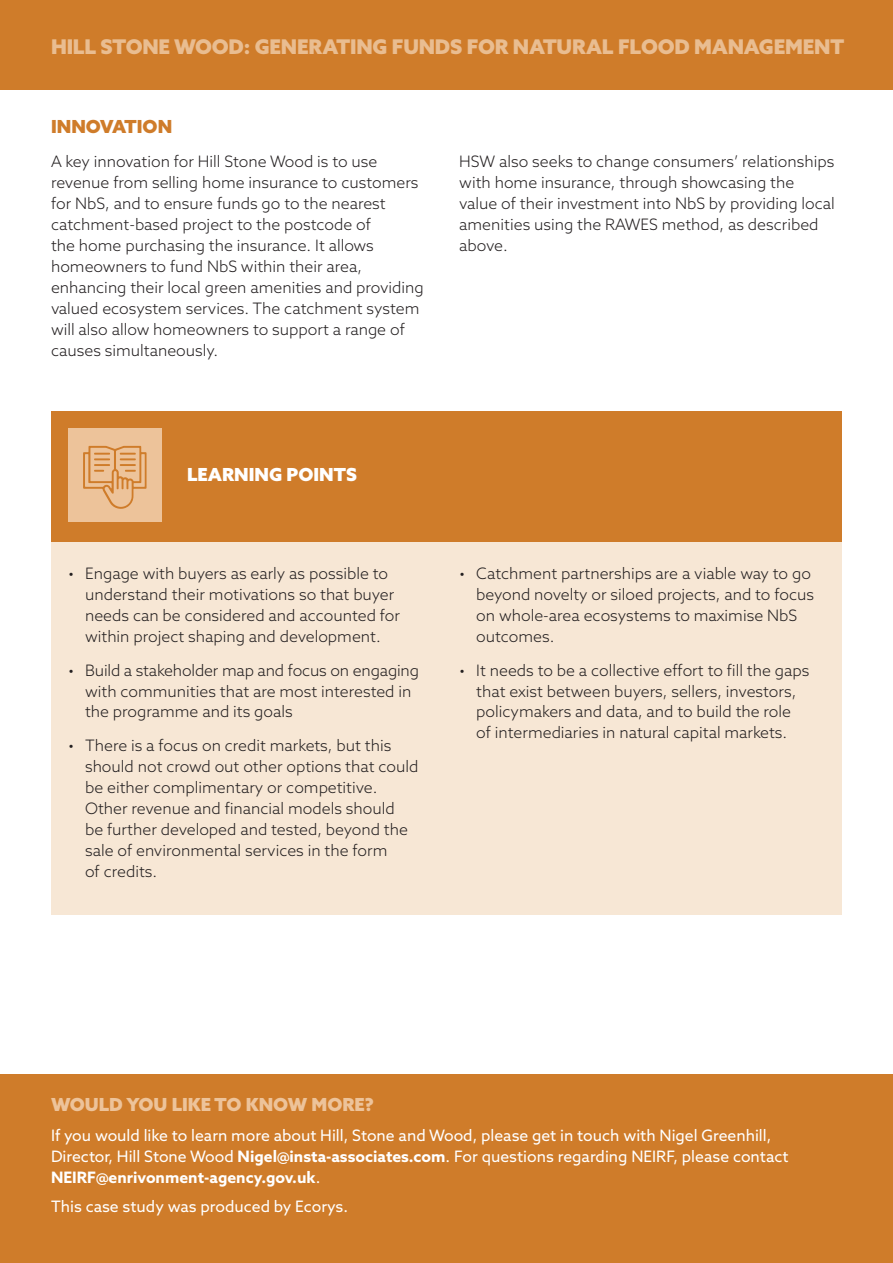
<style>
.page{position:relative;width:893px;height:1263px;background:#fff}
.page>*{position:absolute;margin:0;border:0;box-sizing:border-box;transform-origin:0 0}
.t1{font:900 20.25px "Azo Sans";letter-spacing:-.01em;color:#e9bd91}
.t2{font:900 18px "Azo Sans";color:#edc39a}
.t3{font:900 18px "Azo Sans";color:#fff}
.t4{font:900 18px "Azo Sans";color:#cf7c2a}
.t5{font:300 15.75px/21px "Azo Sans";color:#231f20}
.t6{font:15.75px/21px "Azo Sans";color:#fff}
.s1{font-weight:700}
</style>
<div class="page">
<div style="left:0;top:0;width:893px;height:89px;background:#cf7c2a"></div>
<div style="left:0;top:1074px;width:893px;height:189px;background:#cf7c2a"></div>
<div style="left:51px;top:411px;width:791px;height:503px;background:#f7e7d5"></div>
<div style="left:51px;top:411px;width:791px;height:130px;background:#cf7c2a"></div>
<div style="left:68px;top:428px;width:94px;height:94px;background:#edc39a"></div>
<svg style="left:83px;top:446px;width:64px;height:63px"></svg>
<p class="t1" style="left:51px;top:33px;width:795px">HILL STONE WOOD: GENERATING FUNDS FOR NATURAL FLOOD MANAGEMENT</p>
<p class="t4" style="left:51px;top:115px;width:123px">INNOVATION</p>
<p class="t5" style="left:51px;top:151px;width:374px">A key innovation for Hill Stone Wood is to use revenue from selling home insurance to customers for NbS, and to ensure funds go to the nearest catchment-based project to the postcode of<br>the home purchasing the insurance. It allows homeowners to fund NbS within their area, enhancing their local green amenities and providing valued ecosystem services. The catchment system will also allow homeowners to support a range of causes simultaneously.</p>
<p class="t5" style="left:459px;top:150px;width:377px">HSW also seeks to change consumers’ relationships with home insurance, through showcasing the value of their investment into NbS by providing local amenities using the RAWES method, as described above.</p>
<p class="t3" style="left:187px;top:463px;width:171px">LEARNING POINTS</p>
<p class="t5" style="left:85px;top:562px;width:316px;text-indent:-17px">• Engage with buyers as early as possible to understand their motivations so that buyer needs can be considered and accounted for within project shaping and development.</p>
<p class="t5" style="left:85px;top:659px;width:336px;text-indent:-17px">• Build a stakeholder map and focus on engaging with communities that are most interested in the programme and its goals</p>
<p class="t5" style="left:85px;top:735px;width:335px;text-indent:-17px">• There is a focus on credit markets, but this should not crowd out other options that could be either complimentary or competitive.<br>Other revenue and financial models should<br>be further developed and tested, beyond the sale of environmental services in the form<br>of credits.</p>
<p class="t5" style="left:476px;top:562px;width:339px;text-indent:-17px">• Catchment partnerships are a viable way to go beyond novelty or siloed projects, and to focus on whole-area ecosystems to maximise NbS outcomes.</p>
<p class="t5" style="left:459px;top:659px;width:352px;text-align:center">• It needs to be a collective effort to fill the gaps that exist between buyers, sellers, investors, policymakers and data, and to build the role<br>of intermediaries in natural capital markets.</p>
<p class="t2" style="left:51px;top:1093px;width:324px">WOULD YOU LIKE TO KNOW MORE?</p>
<p class="t6" style="left:51px;top:1124px;width:739px">If you would like to learn more about Hill, Stone and Wood, please get in touch with Nigel Greenhill,<br>Director, Hill Stone Wood <span class="s1">Nigel@insta-associates.com</span>. For questions regarding NEIRF, please contact<br><span class="s1">NEIRF@enrivonment-agency.gov.uk</span>.</p>
<p class="t6" style="left:51px;top:1196px;width:298px">This case study was produced by Ecorys.</p>
</div>
